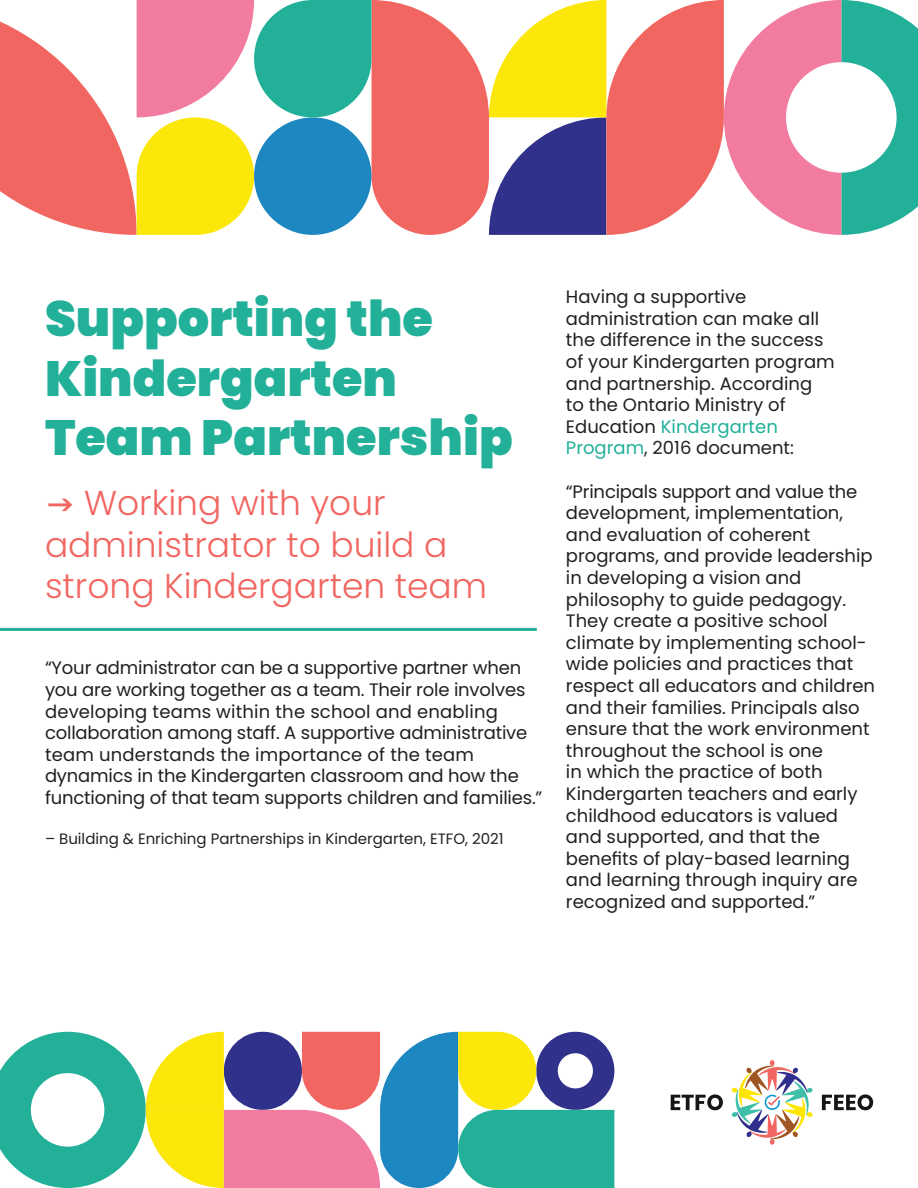
<style>
.page{position:relative;width:918px;height:1188px;background:#fff}
.page>*{position:absolute;margin:0;border:0;box-sizing:border-box;transform-origin:0 0}
.t1{font:900 49.5px/59.4px "Poppins";color:#22b099}
.t2{font:300 34.5px/41.4px "Poppins";color:#f16661}
.t3{font:18px/21.6px "Poppins";color:#231f20}
.t4{font:15px "Poppins";color:#231f20}
.s1{color:#22b099}
</style>
<div class="page">
<svg style="left:0;top:0;width:918px;height:235px"></svg>
<svg style="left:0;top:1032px;width:614px;height:156px"></svg>
<svg style="left:671px;top:1094px;width:52px;height:16px"></svg>
<svg style="left:822px;top:1094px;width:51px;height:16px"></svg>
<svg style="left:731px;top:1060px;width:82px;height:85px"></svg>
<hr style="left:0;top:628px;width:537px;height:3px;background:#22b099">
<h1 class="t1" style="left:45px;top:290px;width:469px">Supporting the<br>Kindergarten<br>Team Partnership</h1>
<h2 class="t2" style="left:45px;top:482px;width:444px">→ Working with your administrator to build a strong Kindergarten team</h2>
<p class="t3" style="left:45px;top:657px;width:499px">“Your administrator can be a supportive partner when you are working together as a team. Their role involves developing teams within the school and enabling collaboration among staff. A supportive administrative team understands the importance of the team dynamics in the Kindergarten classroom and how the functioning of that team supports children and families.”</p>
<p class="t4" style="left:45px;top:830px;width:460px">– Building &amp; Enriching Partnerships in Kindergarten, ETFO, 2021</p>
<p class="t3" style="left:566px;top:286px;width:270px">Having a supportive administration can make all the difference in the success of your Kindergarten program and partnership. According to the Ontario Ministry of<br>Education <span class="s1">Kindergarten<br>Program</span>, 2016 document:</p>
<p class="t3" style="left:566px;top:481px;width:311px">“Principals support and value the development, implementation, and evaluation of coherent programs, and provide leadership in developing a vision and philosophy to guide pedagogy.<br>They create a positive school climate by implementing school&shy;wide policies and practices that respect all educators and children and their families. Principals also ensure that the work environment throughout the school is one<br>in which the practice of both<br>Kindergarten teachers and early childhood educators is valued and supported, and that the benefits of play-based learning and learning through inquiry are recognized and supported.”</p>
</div>
